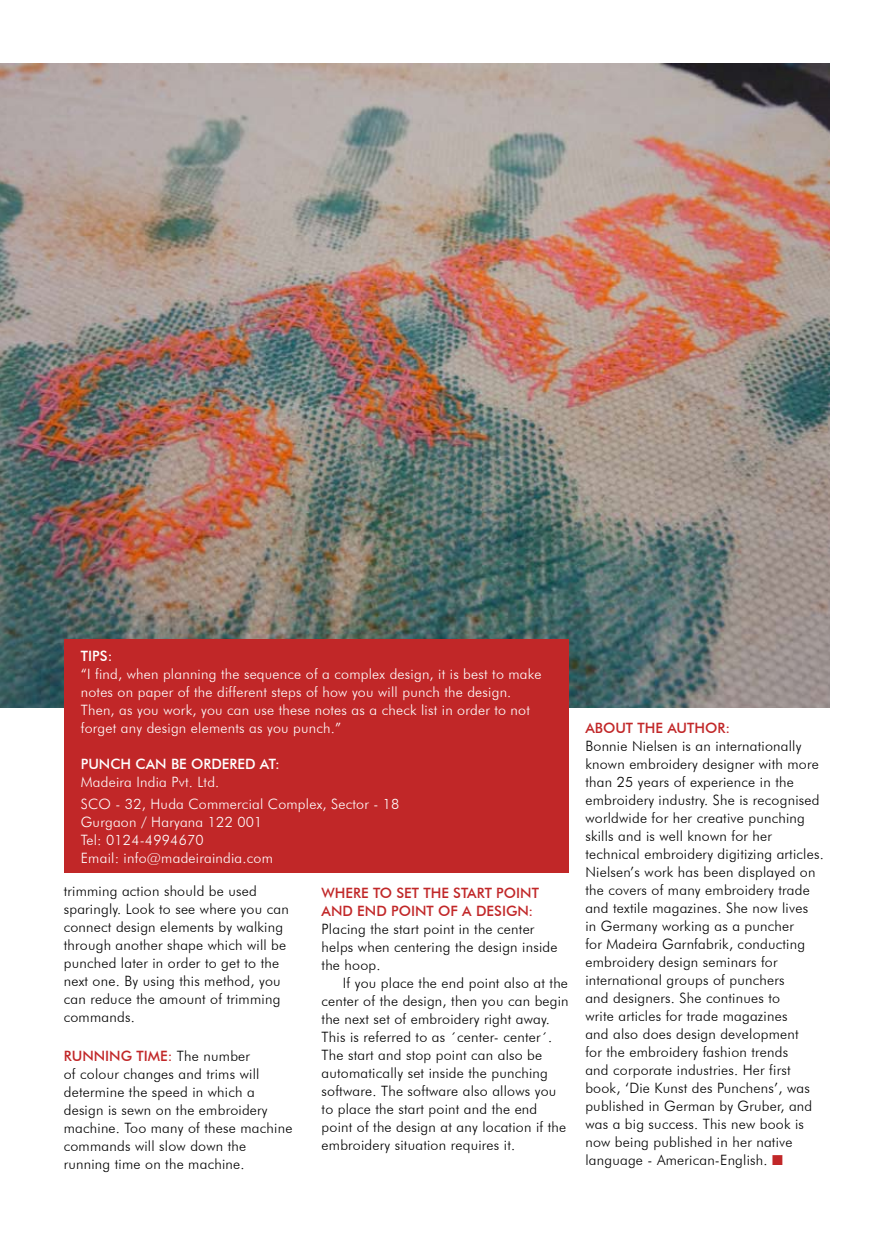
<style>
.page{position:relative;width:893px;height:1255px;background:#fff}
.page>*{position:absolute;margin:0;border:0;box-sizing:border-box;transform-origin:0 0}
.t1{font:300 14.25px/18px "Futura BT";letter-spacing:.015em;color:#000}
.t2{font:300 14.25px/18px "Futura BT";letter-spacing:.015em;color:#fff}
.t3{font:500 14.25px/18px "Futura BT";color:#c12728}
.t4{font:500 14.25px "Futura BT";color:#fff}
.s1{font-weight:500;color:#c12728}
.s2{color:#c12728}
</style>
<div class="page">
<img style="left:0;top:64px;width:829px;height:644px">
<div style="left:64px;top:639px;width:504px;height:234px;background:#c12728"></div>
<p class="t4" style="left:81px;top:647px;width:33px">TIPS:</p>
<p class="t2" style="left:81px;top:665px;width:462px">“I find, when planning the sequence of a complex design, it is best to make notes on paper of the different steps of how you will punch the design.<br>Then, as you work, you can use these notes as a check list in order to not forget any design elements as you punch.”</p>
<p class="t4" style="left:81px;top:755px;width:200px">PUNCH CAN BE ORDERED AT:</p>
<p class="t2" style="left:81px;top:771px;width:320px;line-height:21.6px">Madeira India Pvt. Ltd.<br>SCO - 32, Huda Commercial Complex, Sector - 18</p>
<p class="t2" style="left:81px;top:812px;width:194px">Gurgaon / Haryana 122 001<br>Tel: 0124-4994670<br>Email: info@madeiraindia.com</p>
<p class="t1" style="left:64px;top:881px;width:227px">trimming action should be used sparingly. Look to see where you can connect design elements by walking through another shape which will be punched later in order to get to the next one. By using this method, you can reduce the amount of trimming commands.</p>
<p class="t1" style="left:64px;top:1047px;width:230px"><span class="s1">RUNNING TIME:</span> The number<br>of colour changes and trims will determine the speed in which a design is sewn on the embroidery machine. Too many of these machine commands will slow down the running time on the machine.</p>
<p class="t3" style="left:322px;top:884px;width:219px">WHERE TO SET THE START POINT<br>AND END POINT OF A DESIGN:</p>
<p class="t1" style="left:322px;top:920px;width:237px">Placing the start point in the center helps when centering the design inside the hoop.</p>
<p class="t1" style="left:322px;top:974px;width:249px;text-indent:21px">If you place the end point also at the center of the design, then you can begin the next set of embroidery right away.<br>This is referred to as ´center- center´.<br>The start and stop point can also be automatically set inside the punching software. The software also allows you to place the start point and the end point of the design at any location if the embroidery situation requires it.</p>
<p class="t3" style="left:585px;top:718px;width:146px">ABOUT THE AUTHOR:</p>
<p class="t1" style="left:585px;top:736px;width:240px">Bonnie Nielsen is an internationally known embroidery designer with more than 25 years of experience in the embroidery industry. She is recognised worldwide for her creative punching skills and is well known for her technical embroidery digitizing articles.<br>Nielsen’s work has been displayed on the covers of many embroidery trade and textile magazines. She now lives<br>in Germany working as a puncher<br>for Madeira Garnfabrik, conducting embroidery design seminars for international groups of punchers<br>and designers. She continues to<br>write articles for trade magazines<br>and also does design development<br>for the embroidery fashion trends<br>and corporate industries. Her first book, ‘Die Kunst des Punchens’, was published in German by Gruber, and was a big success. This new book is now being published in her native language - American-English. <span class="s2">■</span></p>
</div>
